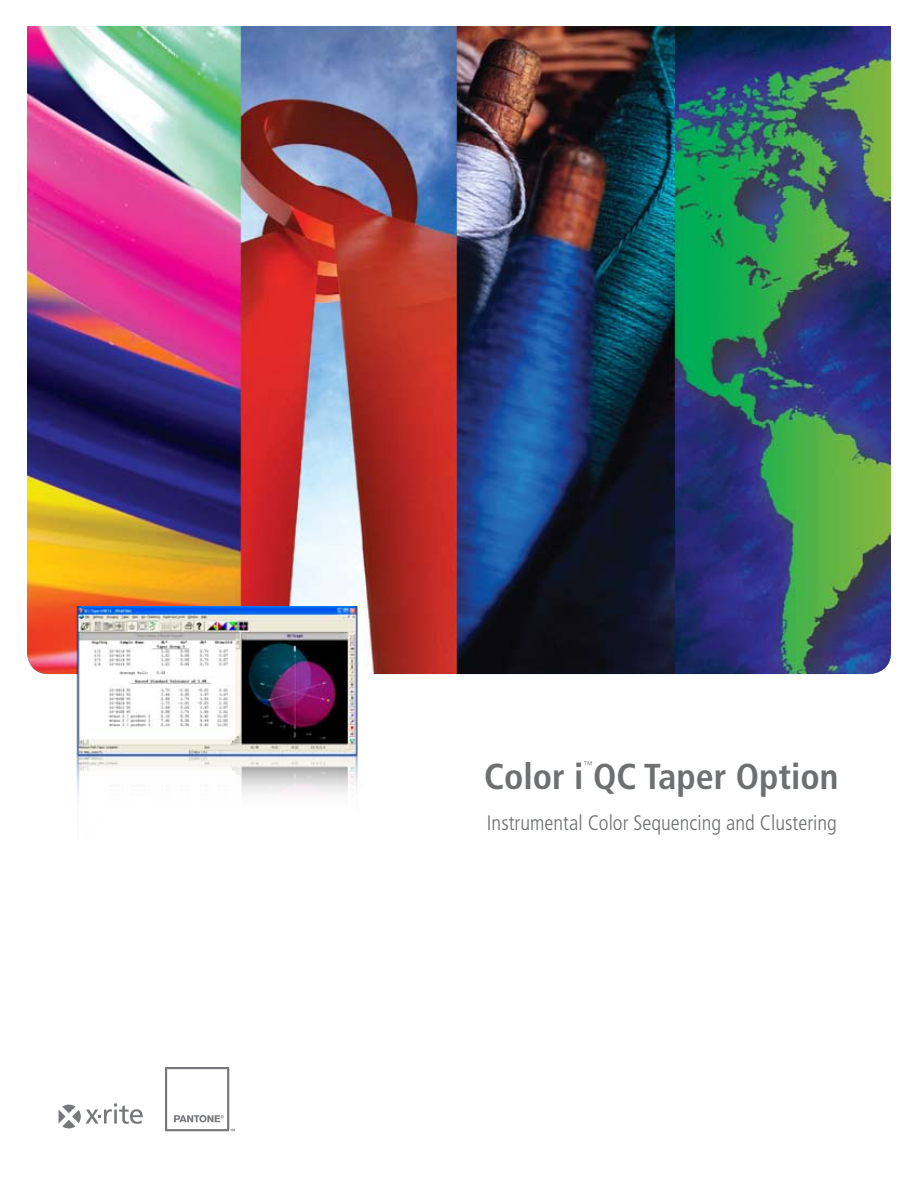
<style>
.page{position:relative;width:918px;height:1188px;background:#fff}
.page>*{position:absolute;margin:0;border:0;box-sizing:border-box;transform-origin:0 0}
.t1{font:700 condensed 36px "Frutiger";color:#6d6f71}
.t2{font:300 condensed 21px "Frutiger";color:#6d6f71}
.t3{font:300 condensed 9.6px "Frutiger";color:#6d6f71}
</style>
<div class="page">
<img style="left:27px;top:26px;width:864px;height:648px">
<svg style="left:165px;top:1067px;width:70px;height:64px"></svg>
<svg style="left:59px;top:1104px;width:84px;height:24px"></svg>
<img style="left:70px;top:606px;width:294px;height:194px">
<p class="t3" style="left:583px;top:759px;width:11px">™</p>
<h1 class="t1" style="left:484px;top:755px;width:356px">Color i QC Taper Option</h1>
<p class="t2" style="left:487px;top:811px;width:352px">Instrumental Color Sequencing and Clustering</p>
</div>
